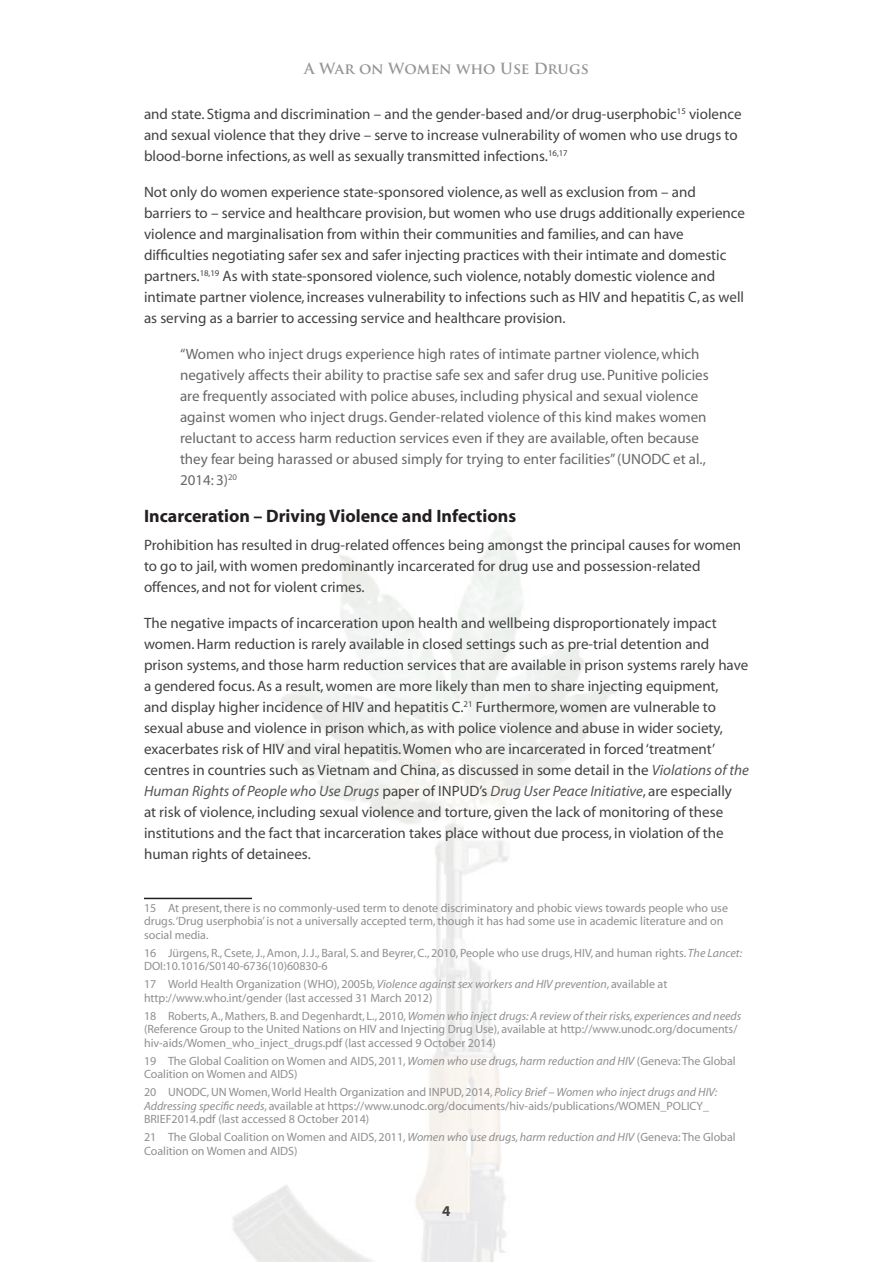
<style>
.page{position:relative;width:893px;height:1263px;background:#fff}
.page>*{position:absolute;margin:0;border:0;box-sizing:border-box;transform-origin:0 0}
.t1{font:700 18px "Myriad";color:#231f20}
.t2{font:15px/21px "Myriad";color:#434242}
.t3{font:15px/21px "Myriad";color:#676868}
.t4{font:700 15px "Trajan Pro";letter-spacing:-.005em;color:#939598}
.t5{font:700 15px "Myriad";color:#434242}
.t6{font:12px/13.5px "Myriad";color:#8f8f8f}
.s1{font-style:italic;color:#545554}
.s2{font-style:italic}
</style>
<div class="page">
<hr style="left:144px;top:898px;width:108px;height:1px;background:#231f20">
<p class="t4" style="left:304px;top:59px;width:286px">A War on Women who Use Drugs</p>
<p class="t2" style="left:144px;top:104px;width:599px">and state. Stigma and discrimination – and the gender-based and/or drug-userphobic<sup>15</sup> violence and sexual violence that they drive – serve to increase vulnerability of women who use drugs to blood-borne infections, as well as sexually transmitted infections.<sup>16,17</sup></p>
<p class="t2" style="left:144px;top:182px;width:603px">Not only do women experience state-sponsored violence, as well as exclusion from – and barriers to – service and healthcare provision, but women who use drugs additionally experience violence and marginalisation from within their communities and families, and can have difficulties negotiating safer sex and safer injecting practices with their intimate and domestic partners.<sup>18,19</sup> As with state-sponsored violence, such violence, notably domestic violence and intimate partner violence, increases vulnerability to infections such as HIV and hepatitis C, as well as serving as a barrier to accessing service and healthcare provision.</p>
<p class="t3" style="left:180px;top:344px;width:530px">“Women who inject drugs experience high rates of intimate partner violence, which negatively affects their ability to practise safe sex and safer drug use. Punitive policies are frequently associated with police abuses, including physical and sexual violence against women who inject drugs. Gender-related violence of this kind makes women reluctant to access harm reduction services even if they are available, often because they fear being harassed or abused simply for trying to enter facilities” (UNODC et al., 2014: 3)<sup>20</sup></p>
<p class="t1" style="left:144px;top:507px;width:374px">Incarceration – Driving Violence and Infections</p>
<p class="t2" style="left:144px;top:535px;width:599px">Prohibition has resulted in drug-related offences being amongst the principal causes for women to go to jail, with women predominantly incarcerated for drug use and possession-related offences, and not for violent crimes.</p>
<p class="t2" style="left:144px;top:613px;width:606px">The negative impacts of incarceration upon health and wellbeing disproportionately impact women. Harm reduction is rarely available in closed settings such as pre-trial detention and prison systems, and those harm reduction services that are available in prison systems rarely have a gendered focus. As a result, women are more likely than men to share injecting equipment,<br>and display higher incidence of HIV and hepatitis C.<sup>21</sup> Furthermore, women are vulnerable to sexual abuse and violence in prison which, as with police violence and abuse in wider society, exacerbates risk of HIV and viral hepatitis. Women who are incarcerated in forced ‘treatment’ centres in countries such as Vietnam and China, as discussed in some detail in the <span class="s1">Violations of the Human Rights of People who Use Drugs</span> paper of INPUD’s <span class="s1">Drug User Peace Initiative</span>, are especially<br>at risk of violence, including sexual violence and torture, given the lack of monitoring of these institutions and the fact that incarceration takes place without due process, in violation of the human rights of detainees.</p>
<p class="t6" style="left:144px;top:902px;width:585px">15 At present, there is no commonly-used term to denote discriminatory and phobic views towards people who use drugs.‘Drug userphobia’ is not a universally accepted term, though it has had some use in academic literature and on social media.</p>
<p class="t6" style="left:144px;top:947px;width:600px">16 Jürgens, R., Csete, J., Amon, J. J., Baral, S. and Beyrer, C., 2010, People who use drugs, HIV, and human rights. <span class="s2">The Lancet:<br></span>DOI:10.1016/S0140-6736(10)60830-6</p>
<p class="t6" style="left:144px;top:978px;width:525px">17 World Health Organization (WHO), 2005b, <span class="s2">Violence against sex workers and HIV prevention</span>, available at http://www.who.int/gender (last accessed 31 March 2012)</p>
<p class="t6" style="left:144px;top:1010px;width:599px">18 Roberts, A., Mathers, B. and Degenhardt, L., 2010, <span class="s2">Women who inject drugs: A review of their risks, experiences and needs </span>(Reference Group to the United Nations on HIV and Injecting Drug Use), available at http://www.unodc.org/documents/ hiv-aids/Women_who_inject_drugs.pdf (last accessed 9 October 2014)</p>
<p class="t6" style="left:144px;top:1055px;width:593px">19 The Global Coalition on Women and AIDS, 2011, <span class="s2">Women who use drugs, harm reduction and HIV</span> (Geneva: The Global<br>Coalition on Women and AIDS)</p>
<p class="t6" style="left:144px;top:1086px;width:575px">20 UNODC, UN Women, World Health Organization and INPUD, 2014, <span class="s2">Policy Brief – Women who inject drugs and HIV:<br>Addressing specific needs</span>, available at https://www.unodc.org/documents/hiv-aids/publications/WOMEN_POLICY_<br>BRIEF2014.pdf (last accessed 8 October 2014)</p>
<p class="t6" style="left:144px;top:1131px;width:593px">21 The Global Coalition on Women and AIDS, 2011, <span class="s2">Women who use drugs, harm reduction and HIV</span> (Geneva: The Global<br>Coalition on Women and AIDS)</p>
<p class="t5" style="left:442px;top:1203px;width:10px">4</p>
</div>
